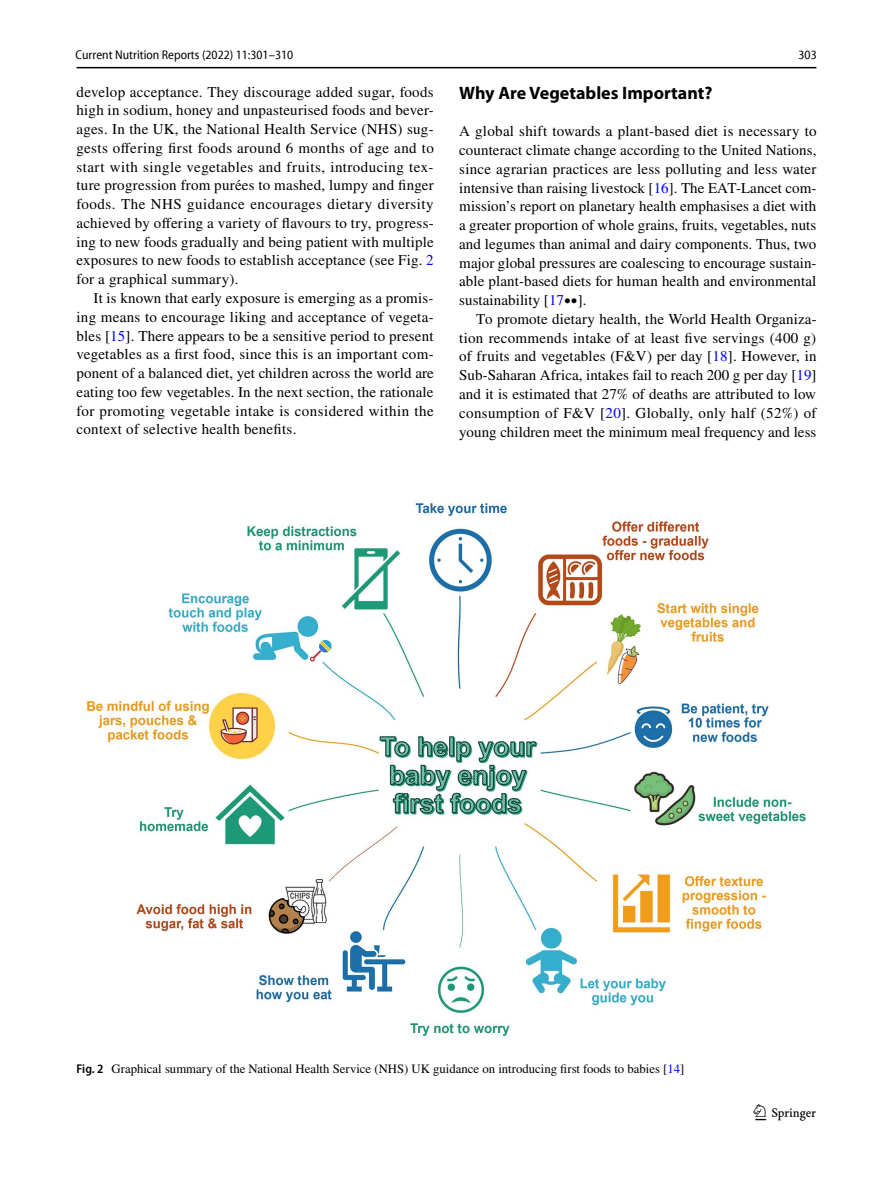
<style>
.page{position:relative;width:893px;height:1187px;background:#fff}
.page>*{position:absolute;margin:0;border:0;box-sizing:border-box;transform-origin:0 0}
.t1{font:22.5px "Springnew Regular 3";color:#000}
.t2{font:700 18px "Myriad Pro";color:#000}
.t3{font:15px/18.8px "STIX";letter-spacing:.015em;color:#000;text-align:justify}
.t4{font:12.75px "STIX";color:#000}
.t5{font:semi-condensed 12.75px "Myriad Pro Unic";color:#000}
.s1{color:#00f}
.s2{font-size:12.75px}
.s3{font-family:"Myriad Pro";font-weight:600;font-stretch:semi-condensed}
</style>
<div class="page">
<hr style="left:77px;top:67px;width:739px;height:1px;background:#000">
<img style="left:86px;top:501px;width:721px;height:536px">
<p class="t5" style="left:76px;top:50px;width:219px">Current Nutrition Reports (2022) 11:301–310</p>
<p class="t5" style="left:798px;top:50px;width:20px">303</p>
<p class="t3" style="left:77px;top:83px;width:359px">develop acceptance. They discourage added sugar, foods high in sodium, honey and unpasteurised foods and bever&shy;ages. In the UK, the National Health Service (NHS) sug&shy;gests offering first foods around 6 months of age and to start with single vegetables and fruits, introducing tex&shy;ture progression from purées to mashed, lumpy and finger foods. The NHS guidance encourages dietary diversity achieved by offering a variety of flavours to try, progress&shy;ing to new foods gradually and being patient with multiple exposures to new foods to establish acceptance (see Fig. <span class="s1">2 </span>for a graphical summary).</p>
<p class="t3" style="left:77px;top:289px;width:359px;text-indent:17px">It is known that early exposure is emerging as a promis&shy;ing means to encourage liking and acceptance of vegeta&shy;bles [<span class="s1">15</span>]. There appears to be a sensitive period to present vegetables as a first food, since this is an important com&shy;ponent of a balanced diet, yet children across the world are eating too few vegetables. In the next section, the rationale for promoting vegetable intake is considered within the context of selective health benefits.</p>
<p class="t2" style="left:459px;top:81px;width:255px">Why Are Vegetables Important?</p>
<p class="t3" style="left:459px;top:123px;width:359px">A global shift towards a plant-based diet is necessary to counteract climate change according to the United Nations, since agrarian practices are less polluting and less water intensive than raising livestock [<span class="s1">16</span>]. The EAT-Lancet com&shy;mission’s report on planetary health emphasises a diet with a greater proportion of whole grains, fruits, vegetables, nuts and legumes than animal and dairy components. Thus, two major global pressures are coalescing to encourage sustain&shy;able plant-based diets for human health and environmental sustainability [<span class="s1">17</span><span class="s2">••</span>].</p>
<p class="t3" style="left:459px;top:310px;width:359px;text-indent:17px">To promote dietary health, the World Health Organiza&shy;tion recommends intake of at least five servings (400 g) of fruits and vegetables (F&amp;V) per day [<span class="s1">18</span>]. However, in Sub-Saharan Africa, intakes fail to reach 200 g per day [<span class="s1">19</span>] and it is estimated that 27% of deaths are attributed to low consumption of F&amp;V [<span class="s1">20</span>]. Globally, only half (52%) of young children meet the minimum meal frequency and less</p>
<p class="t4" style="left:77px;top:1059px;width:609px"><span class="s3">Fig. 2</span> Graphical summary of the National Health Service (NHS) UK guidance on introducing first foods to babies [<span class="s1">14</span>]</p>
<h1 class="t1" style="left:755px;top:1104px;width:62px">1 3</h1>
</div>
